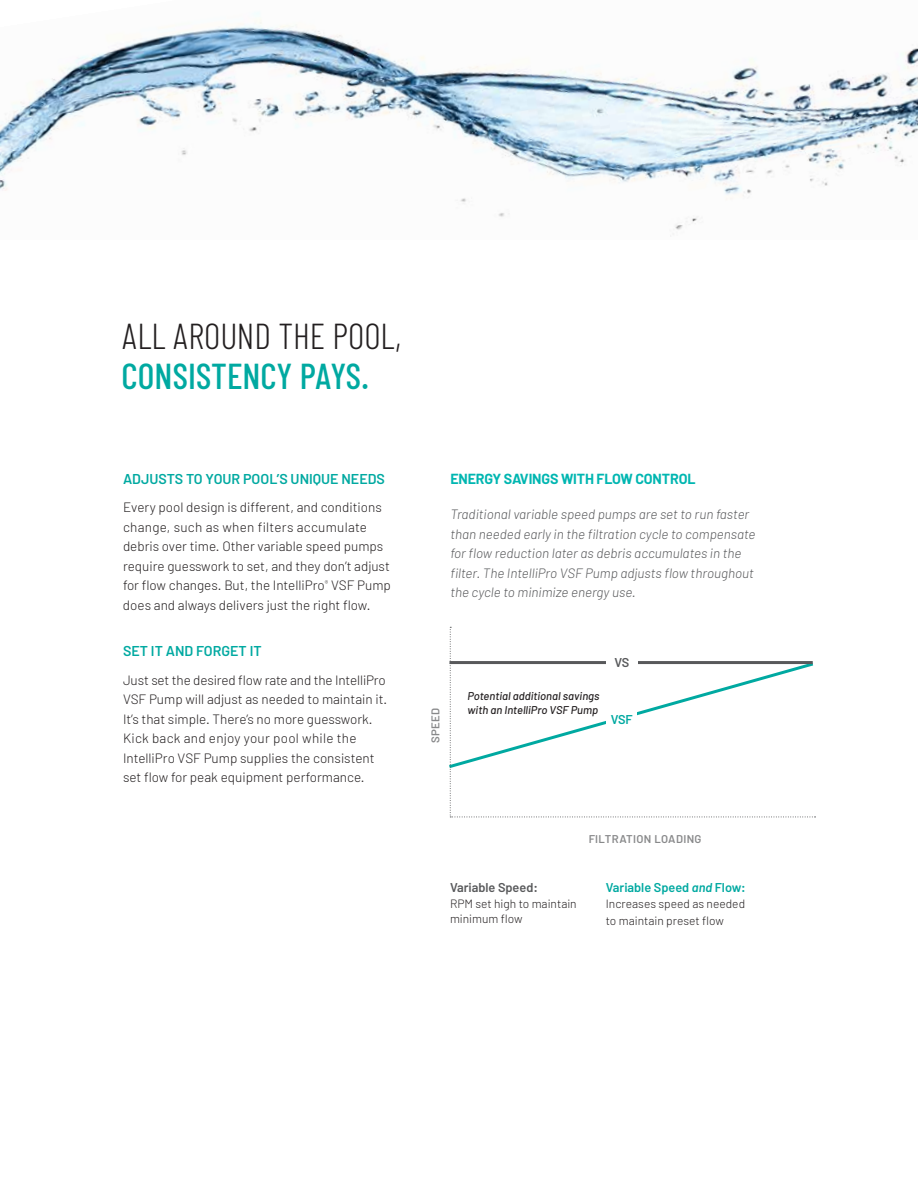
<style>
.page{position:relative;width:918px;height:1188px;background:#fff}
.page>*{position:absolute;margin:0;border:0;box-sizing:border-box;transform-origin:0 0}
.t1{font:300 36px "Barlow Condensed";color:#231f20}
.t2{font:500 36px "Barlow Condensed";color:#00a9a1}
.t3{font:600 14.25px "Barlow";color:#00a9a1}
.t4{font:700 14.25px "Barlow";letter-spacing:-.01em;color:#00b6b1}
.t5{font:300 13.5px/19.5px "Barlow";color:#231f20}
.t6{font:italic 300 13.5px/19.5px "Barlow";color:#58595b}
.t7{font:600 12.75px "Barlow";color:#00a9a1}
.t8{font:600 12.75px "Barlow";color:#58595b}
.t9{font:300 12px/15px "Barlow";color:#231f20}
.t10{font:italic 500 11.25px/13.5px "Barlow";color:#231f20}
.t11{font:600 11.25px "Barlow";letter-spacing:.03em;color:#58595b}
.s1{font-style:italic}
</style>
<div class="page">
<svg style="left:449px;top:627px;width:367px;height:191px"></svg>
<div style="left:606px;top:654px;width:32px;height:14px;background:#fff"></div>
<div style="left:606px;top:711px;width:31px;height:13px;background:#fff"></div>
<img style="left:0;top:12px;width:918px;height:225px">
<h1 class="t1" style="left:122px;top:313px;width:281px">ALL AROUND THE POOL,</h1>
<h1 class="t2" style="left:122px;top:354px;width:249px">CONSISTENCY PAYS.</h1>
<p class="t3" style="left:123px;top:470px;width:264px">ADJUSTS TO YOUR POOL’S UNIQUE NEEDS</p>
<p class="t5" style="left:123px;top:497px;width:269px">Every pool design is different, and conditions change, such as when filters accumulate debris over time. Other variable speed pumps require guesswork to set, and they don’t adjust for flow changes. But, the IntelliPro<sup>®</sup> VSF Pump does and always delivers just the right flow.</p>
<p class="t3" style="left:123px;top:642px;width:140px">SET IT AND FORGET IT</p>
<p class="t5" style="left:123px;top:670px;width:266px">Just set the desired flow rate and the IntelliPro VSF Pump will adjust as needed to maintain it.<br>It’s that simple. There’s no more guesswork.<br>Kick back and enjoy your pool while the IntelliPro VSF Pump supplies the consistent set flow for peak equipment performance.</p>
<p class="t4" style="left:450px;top:470px;width:247px">ENERGY SAVINGS WITH FLOW CONTROL</p>
<p class="t6" style="left:450px;top:504px;width:307px">Traditional variable speed pumps are set to run faster than needed early in the filtration cycle to compensate for flow reduction later as debris accumulates in the filter. The IntelliPro VSF Pump adjusts flow throughout the cycle to minimize energy use.</p>
<p class="t11" style="left:429px;top:743px;width:37px;rotate:-90deg">SPEED</p>
<p class="t10" style="left:468px;top:689px;width:133px">Potential additional savings with an IntelliPro VSF Pump</p>
<p class="t8" style="left:615px;top:655px;width:16px">VS</p>
<p class="t7" style="left:611px;top:712px;width:23px">VSF</p>
<p class="t11" style="left:589px;top:832px;width:114px">FILTRATION LOADING</p>
<p class="t8" style="left:450px;top:879px;width:89px">Variable Speed:</p>
<p class="t9" style="left:450px;top:896px;width:128px">RPM set high to maintain minimum flow</p>
<p class="t7" style="left:606px;top:879px;width:141px">Variable Speed <span class="s1">and</span> Flow:</p>
<p class="t9" style="left:606px;top:895px;width:141px;line-height:16.5px">Increases speed as needed to maintain preset flow</p>
</div>
